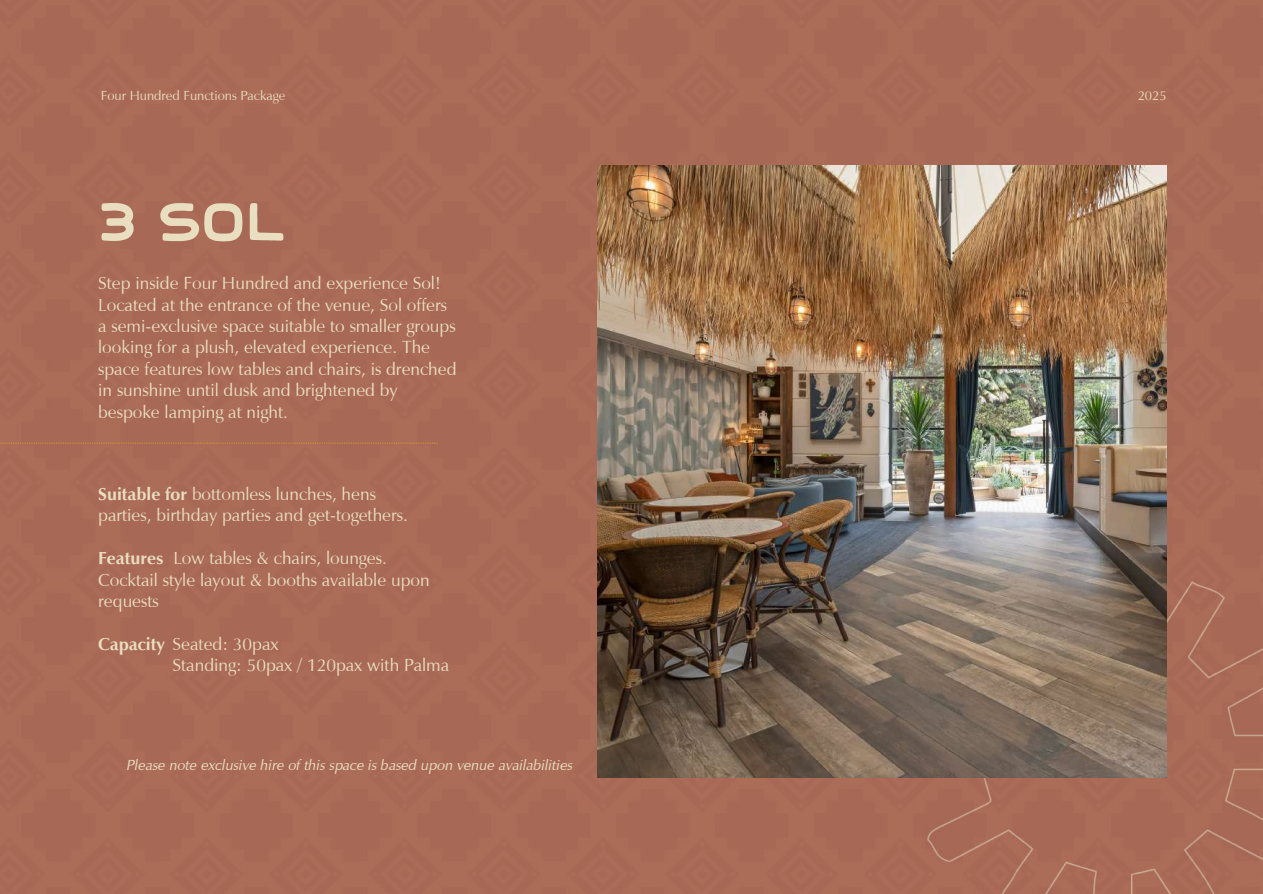
<style>
.page{position:relative;width:1263px;height:894px;background:#fff}
.page>*{position:absolute;margin:0;border:0;box-sizing:border-box;transform-origin:0 0}
.t1{font:54px "Paix";color:#eadec0}
.t2{font:18px/21.3px "Vera Humana 95";color:#eadec0}
.t3{font:italic 15px "Vera Humana 95";color:#eadec0}
.t4{font:13.5px "Vera Humana 95";color:#eadec0}
.s1{font-weight:700}
</style>
<div class="page">
<div style="left:0;top:0;width:1263px;height:893px;background:#a86956"></div>
<svg style="left:0;top:442px;width:439px;height:1px"></svg>
<img style="left:598px;top:166px;width:569px;height:610px">
<p class="t4" style="left:101px;top:90px;width:186px">Four Hundred Functions Package</p>
<p class="t4" style="left:1138px;top:90px;width:30px">2025</p>
<h1 class="t1" style="left:98px;top:200px;width:188px">3 SOL</h1>
<p class="t2" style="left:98px;top:274px;width:360px">Step inside Four Hundred and experience Sol!<br>Located at the entrance of the venue, Sol offers a semi-exclusive space suitable to smaller groups looking for a plush, elevated experience. The space features low tables and chairs, is drenched in sunshine until dusk and brightened by bespoke lamping at night.</p>
<p class="t2" style="left:98px;top:485px;width:311px"><span class="s1">Suitable for</span> bottomless lunches, hens parties, birthday parties and get-togethers.</p>
<p class="t2" style="left:98px;top:549px;width:333px"><span class="s1">Features</span> Low tables &amp; chairs, lounges.<br>Cocktail style layout &amp; booths available upon requests</p>
<p class="t2" style="left:173px;top:634px;width:278px;text-indent:-74px"><span class="s1">Capacity</span> Seated: 30pax<br>Standing: 50pax / 120pax with Palma</p>
<p class="t3" style="left:127px;top:759px;width:447px">Please note exclusive hire of this space is based upon venue availabilities</p>
</div>
